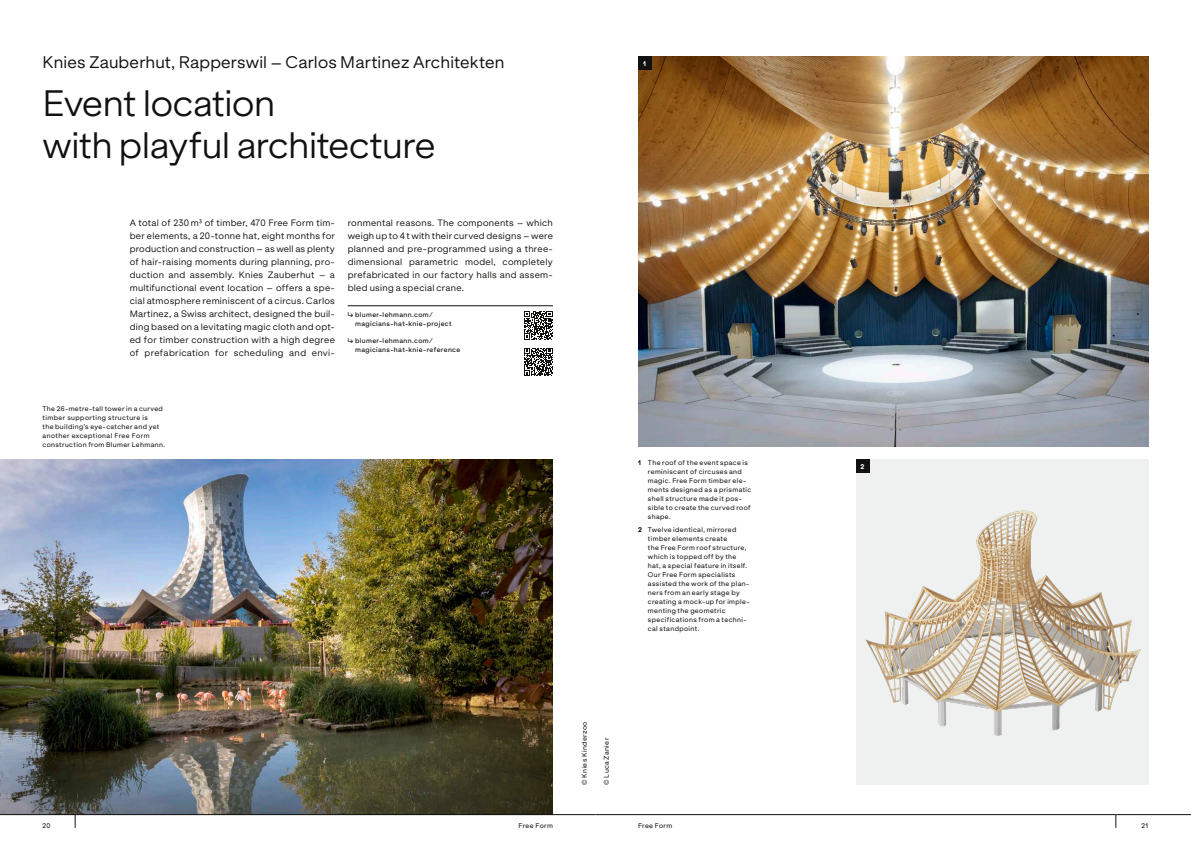
<style>
.page{position:relative;width:1191px;height:842px;background:#fff}
.page>*{position:absolute;margin:0;border:0;box-sizing:border-box;transform-origin:0 0}
.t1{font:300 35px/42px "ES Klarheit Grotesk";letter-spacing:-.015em;color:#11110f}
.t2{font:16px "ES Klarheit Grotesk";letter-spacing:.01em;color:#11110f}
.t3{font:8.8px/13px "ES Klarheit Grotesk";letter-spacing:.03em;color:#11110f}
.t4{font:6.5px/9px "ES Klarheit Grotesk";letter-spacing:.055em;color:#11110f}
.t5{font:500 6.5px/9px "ES Klarheit Grotesk";letter-spacing:.06em;color:#11110f}
.t6{font:800 6.5px "ES Klarheit Grotesk";color:#fff}
.s1{font-weight:800}
</style>
<div class="page">
<img style="left:0;top:460px;width:553px;height:354px">
<hr style="left:595px;top:814px;width:520px;height:1px;background:#11110f">
<hr style="left:1115px;top:814px;width:76px;height:1px;background:#11110f">
<svg style="left:1115px;top:815px;width:1px;height:13px"></svg>
<hr style="left:348px;top:306px;width:205px;height:1px;background:#11110f">
<svg style="left:524px;top:311px;width:29px;height:29px"></svg>
<svg style="left:524px;top:348px;width:29px;height:28px"></svg>
<img style="left:638px;top:57px;width:510px;height:390px">
<img style="left:856px;top:460px;width:292px;height:325px">
<div style="left:638px;top:57px;width:13px;height:13px;background:#11110f"></div>
<div style="left:856px;top:460px;width:13px;height:13px;background:#11110f"></div>
<hr style="left:0;top:814px;width:75px;height:1px;background:#11110f">
<hr style="left:75px;top:814px;width:520px;height:1px;background:#11110f">
<svg style="left:75px;top:815px;width:1px;height:13px"></svg>
<h2 class="t2" style="left:43px;top:49px;width:463px">Knies Zauberhut, Rapperswil – Carlos Martinez Architekten</h2>
<h1 class="t1" style="left:43px;top:79px;width:395px">Event location<br>with playful architecture</h1>
<p class="t3" style="left:130px;top:215px;width:207px">A total of 230 m3 of timber, 470 Free Form tim&shy;ber elements, a 20-tonne hat, eight months for production and construction – as well as plenty of hair-raising moments during planning, pro&shy;duction and assembly. Knies Zauberhut – a multifunctional event location – offers a spe&shy;cial atmosphere reminiscent of a circus. Carlos Martinez, a Swiss architect, designed the buil&shy;ding based on a levitating magic cloth and opt&shy;ed for timber construction with a high degree of prefabrication for scheduling and envi-</p>
<p class="t3" style="left:348px;top:215px;width:207px;text-align:justify">ronmental reasons. The components – which weigh up to 4 t with their curved designs – were planned and pre-programmed using a three&shy;dimensional parametric model, completely prefabricated in our factory halls and assem&shy;bled using a special crane.</p>
<p class="t5" style="left:355px;top:309px;width:98px;text-indent:-7px">↳ blumer-lehmann.com/ magicians-hat-knie-project</p>
<p class="t5" style="left:355px;top:335px;width:107px;text-indent:-7px">↳ blumer-lehmann.com/ magicians-hat-knie-reference</p>
<p class="t4" style="left:43px;top:403px;width:124px">The 26-metre-tall tower in a curved timber supporting structure is<br>the building’s eye-catcher and yet another exceptional Free Form construction from Blumer Lehmann.</p>
<p class="t6" style="left:643px;top:58px;width:5px">1</p>
<p class="t4" style="left:648px;top:457px;width:105px;text-indent:-10px"><span class="s1">1</span> The roof of the event space is reminiscent of circuses and magic. Free Form timber ele&shy;ments designed as a prismatic shell structure made it pos&shy;sible to create the curved roof shape.</p>
<p class="t4" style="left:648px;top:524px;width:103px;text-indent:-10px"><span class="s1">2</span> Twelve identical, mirrored timber elements create<br>the Free Form roof structure, which is topped off by the hat, a special feature in itself.<br>Our Free Form specialists assisted the work of the plan&shy;ners from an early stage by creating a mock-up for imple&shy;menting the geometric specifications from a techni&shy;cal standpoint.</p>
<p class="t6" style="left:860px;top:461px;width:5px">2</p>
<p class="t4" style="left:43px;top:820px;width:9px">20</p>
<p class="t4" style="left:518px;top:820px;width:36px">Free Form</p>
<p class="t4" style="left:579px;top:785px;width:65px;rotate:-90deg">© Knies Kinderzoo</p>
<p class="t4" style="left:601px;top:785px;width:48px;rotate:-90deg">© Luca Zanier</p>
<p class="t4" style="left:638px;top:820px;width:36px">Free Form</p>
<p class="t4" style="left:1141px;top:820px;width:8px">21</p>
</div>
